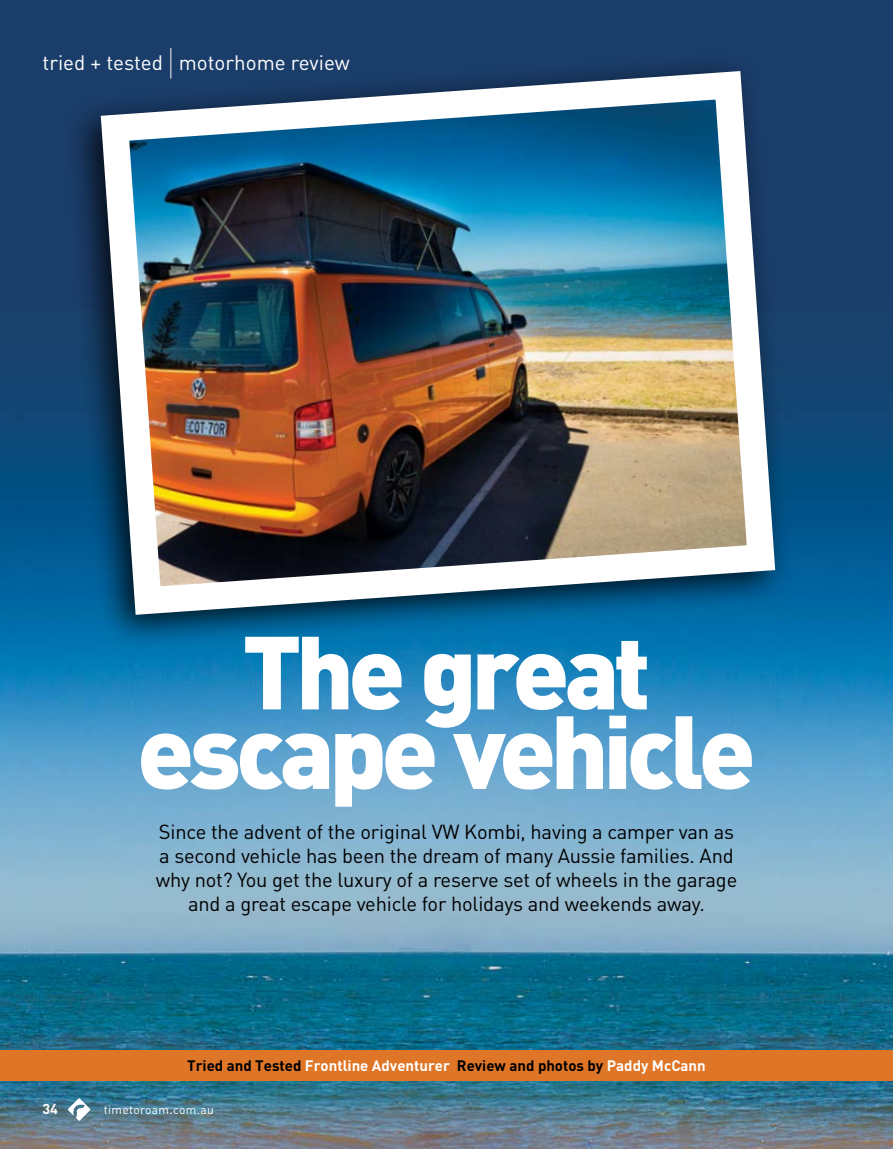
<style>
.page{position:relative;width:893px;height:1149px;background:#fff}
.page>*{position:absolute;margin:0;border:0;box-sizing:border-box;transform-origin:0 0}
.t1{font:900 102px/79.5px "DIN Pro";letter-spacing:-.055em;color:#fff;text-align:center}
.t2{font:20.55px "DIN Pro";color:#fff}
.t3{font:20.1px/24.2px "DIN Pro";letter-spacing:-.01em;color:#000;text-align:center}
.t4{font:700 15px "DIN Pro";color:#000}
.t5{font:700 14.25px "DIN Pro";color:#fff}
.t6{font:12px "DIN Pro";letter-spacing:.03em;color:#fff}
.s1{font-weight:300;font-size:35.55px}
.s2{color:#fff}
</style>
<div class="page">
<img style="left:0;top:0;width:893px;height:1148px">
<svg style="left:67px;top:1097px;width:24px;height:23px"></svg>
<div style="left:64px;top:52px;width:729px;height:598px;background:#000;opacity:.8"></div>
<img style="left:87px;top:57px;width:702px;height:572px">
<div style="left:0;top:1049px;width:893px;height:31px;background:#df7627"></div>
<p class="t2" style="left:43px;top:48px;width:309px">tried + tested <span class="s1">|</span> motorhome review</p>
<h1 class="t1" style="left:137px;top:628px;width:620px">The great escape vehicle</h1>
<p class="t3" style="left:156px;top:818px;width:583px">Since the advent of the original VW Kombi, having a camper van as a second vehicle has been the dream of many Aussie families. And why not? You get the luxury of a reserve set of wheels in the garage and a great escape vehicle for holidays and weekends away.</p>
<p class="t4" style="left:187px;top:1054px;width:520px">Tried and Tested <span class="s2">Frontline Adventurer</span> Review and photos by <span class="s2">Paddy McCann</span></p>
<p class="t5" style="left:43px;top:1098px;width:17px">34</p>
<p class="t6" style="left:104px;top:1101px;width:111px">timetoroam.com.au</p>
</div>
